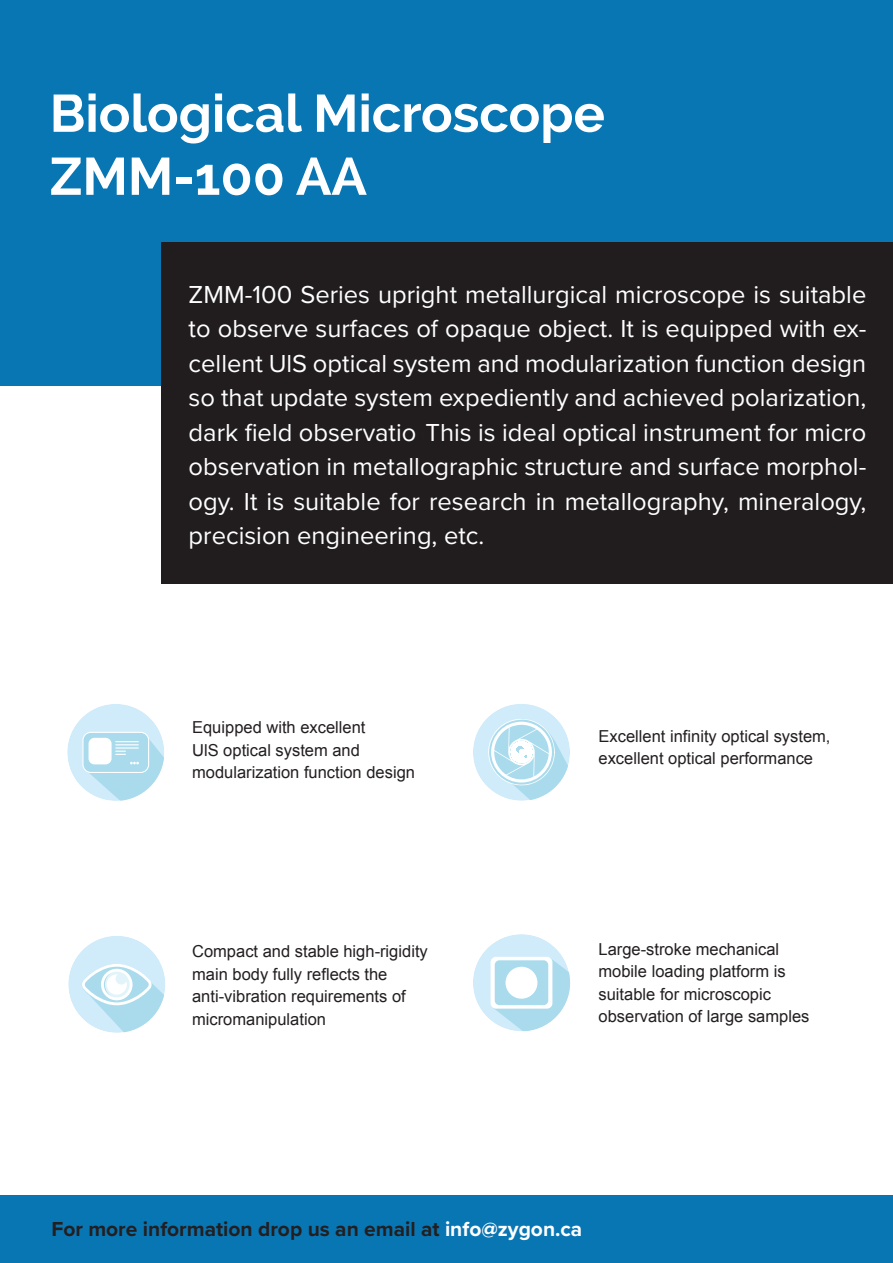
<style>
.page{position:relative;width:893px;height:1263px;background:#fff}
.page>*{position:absolute;margin:0;border:0;box-sizing:border-box;transform-origin:0 0}
.t1{font:700 52.5px/63px "Raleway";color:#fff}
.t2{font:25.5px/34.5px "Proxima Nova";color:#fff;text-align:justify}
.t3{font:700 21px "Proxima Nova";color:#231f20}
.t4{font:16.5px/22.5px "Arial";color:#231f20}
.s1{font-family:"Arial";font-size:16.5px;color:#231f20}
.s2{color:#fff}
</style>
<div class="page">
<div style="left:0;top:0;width:893px;height:386px;background:#0976b4"></div>
<div style="left:162px;top:242px;width:731px;height:342px;background:#211d1e"></div>
<div style="left:473px;top:704px;width:97px;height:97px;background:#d0ebf9;border-radius:50%"></div>
<svg style="left:488px;top:719px;width:82px;height:82px"></svg>
<div style="left:68px;top:936px;width:97px;height:97px;background:#d0ebf9;border-radius:50%"></div>
<svg style="left:81px;top:964px;width:84px;height:69px"></svg>
<div style="left:107px;top:974px;width:20px;height:21px;background:#fff;border-radius:50%"></div>
<div style="left:116px;top:973px;width:11px;height:11px;background:#e2f4f9;border-radius:50%"></div>
<div style="left:0;top:1195px;width:893px;height:68px;background:#0976b4"></div>
<div style="left:67px;top:704px;width:97px;height:97px;background:#d0ebf9;border-radius:50%"></div>
<div style="left:82px;top:732px;width:67px;height:41px;border:1px solid #fff;border-radius:8px"></div>
<svg style="left:84px;top:733px;width:80px;height:68px"></svg>
<div style="left:473px;top:934px;width:97px;height:97px;background:#d0ebf9;border-radius:50%"></div>
<svg style="left:493px;top:957px;width:77px;height:74px"></svg>
<div style="left:491px;top:957px;width:61px;height:52px;background:linear-gradient(to right,#fbfdfe,#fbfdfe);border-radius:5px"></div>
<div style="left:495px;top:960px;width:53px;height:45px;background:#a9dbed;border-radius:5px"></div>
<div style="left:505px;top:967px;width:32px;height:32px;background:#fff;border-radius:50%"></div>
<h1 class="t1" style="left:50px;top:82px;width:557px">Biological Microscope<br>ZMM-100 AA</h1>
<p class="t2" style="left:189px;top:276px;width:679px">ZMM-100 Series upright metallurgical microscope is suitable to observe surfaces of opaque object. It is equipped with ex&shy;cellent UlS optical system and modularization function design so that update system expediently and achieved polarization, dark field observatio<span class="s1">n</span>This is ideal optical instrument for micro observation in metallographic structure and surface morphol&shy;ogy. It is suitable for research in metallography, mineralogy, precision engineering, etc.</p>
<p class="t4" style="left:192px;top:716px;width:224px">Equipped with excellent<br>UlS optical system and modularization function design</p>
<p class="t4" style="left:192px;top:940px;width:237px">Compact and stable high-rigidity main body fully reflects the anti-vibration requirements of micromanipulation</p>
<p class="t4" style="left:599px;top:725px;width:233px">Excellent infinity optical system, excellent optical performance</p>
<p class="t4" style="left:599px;top:938px;width:212px">Large-stroke mechanical mobile loading platform is suitable for microscopic observation of large samples</p>
<p class="t3" style="left:51px;top:1213px;width:532px">For more information drop us an email at <span class="s2">info@zygon.ca</span></p>
</div>
